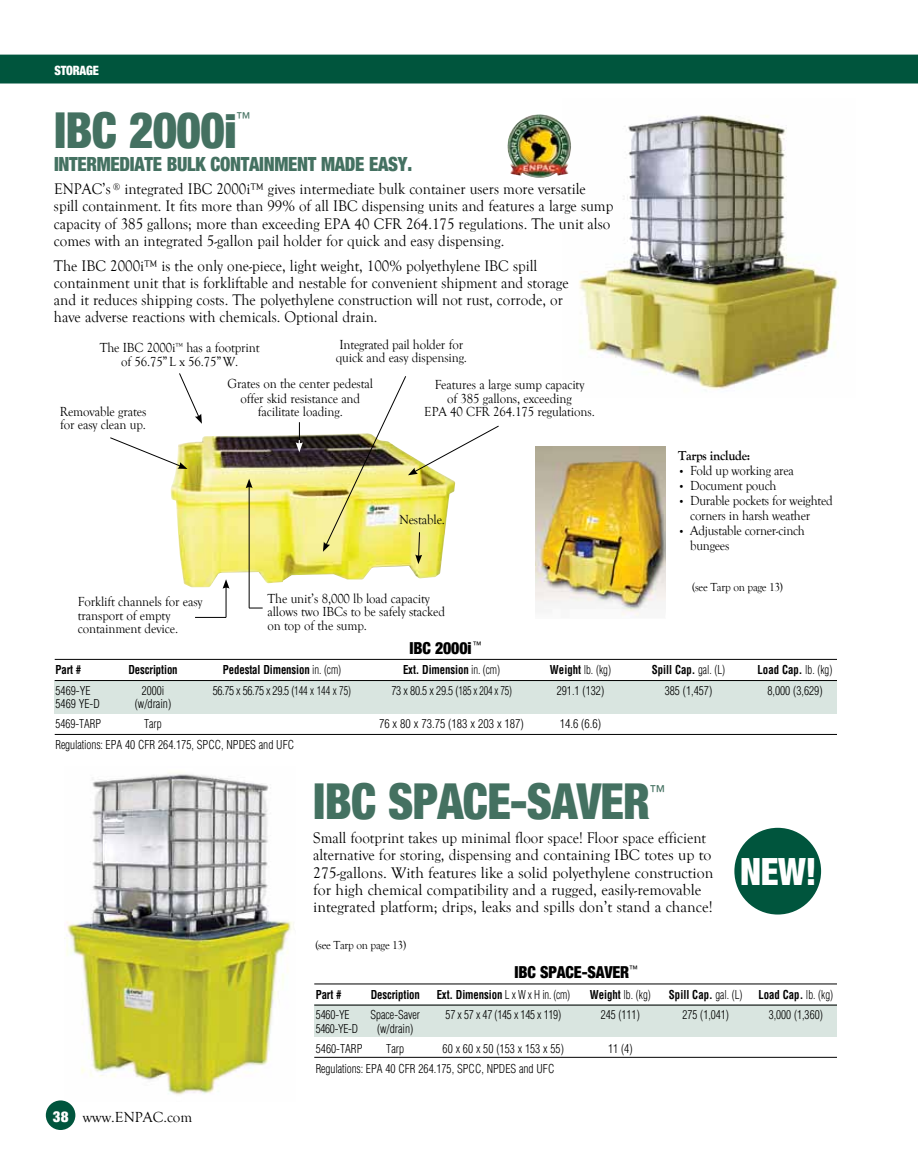
<style>
.page{position:relative;width:918px;height:1175px;background:#fff}
.page>*{position:absolute;margin:0;border:0;box-sizing:border-box;transform-origin:0 0}
.t1{font:900 condensed 49.5px "Helvetica Neue";letter-spacing:-.015em;color:#447161;scale:.95 1}
.t2{font:900 condensed 37.5px "Helvetica Neue";color:#fff;scale:.95 1}
.t3{font:900 condensed 19.5px "Helvetica Neue";letter-spacing:-.015em;color:#447161;scale:.95 1}
.t4{font:900 condensed 16.5px "Helvetica Neue";letter-spacing:-.01em;color:#000;scale:.96 1}
.t5{font:16.5px "Helvetica Neue";color:#447161;scale:.95 1}
.t6{font:15.75px/17.2px "Goudy Old Style T";color:#000;scale:.95 1}
.t7{font:15px "Goudy Old Style T";color:#000}
.t8{font:15px "Helvetica Neue";color:#447161;scale:.95 1}
.t9{font:13.5px/13.5px "Goudy Old Style T";letter-spacing:-.01em;color:#000;scale:.95 1}
.t10{font:700 13.5px "Goudy Old Style T";letter-spacing:-.02em;color:#000;scale:.95 1}
.t11{font:900 condensed 12.75px "Helvetica Neue";letter-spacing:-.015em;color:#fff;scale:.95 1}
.t12{font:700 condensed 12px "Helvetica";letter-spacing:-.01em;color:#000;scale:.9 1}
.t13{font:300 condensed 12px "Helvetica";color:#000;scale:.94 1}
.t14{font:300 condensed 12px "Helvetica";color:#000;scale:.96 1}
.t15{font:12px "Goudy Old Style T";letter-spacing:-.025em;color:#000;scale:.94 1}
.t16{font:300 condensed 12px "Helvetica";color:#000}
.t17{font:300 condensed 12px "Helvetica";letter-spacing:-.02em;color:#000;scale:.96 1}
.t18{font:300 condensed 12px "Helvetica";color:#000;scale:.9 1}
.t19{font:300 condensed 12px "Helvetica";letter-spacing:-.025em;color:#000;scale:.96 1}
.t20{font:300 condensed 12px "Helvetica";letter-spacing:-.025em;color:#000;scale:.94 1}
.s1{font-size:47.1px}
.s2{font-size:10.5px}
.s3{font-weight:300}
.s4{font-weight:700}
.s5{font-family:"Helvetica Neue";font-weight:900;font-stretch:condensed;color:#fff}
</style>
<div class="page">
<img style="left:64px;top:774px;width:230px;height:327px">
<img style="left:579px;top:115px;width:260px;height:275px">
<div style="left:46px;top:1100px;width:29px;height:30px;background:#00553d;border-radius:50%"></div>
<div style="left:0;top:54px;width:918px;height:29px;background:#00553d"></div>
<img style="left:507px;top:114px;width:64px;height:64px">
<img style="left:171px;top:434px;width:271px;height:153px">
<img style="left:536px;top:447px;width:129px;height:170px">
<div style="left:55px;top:680px;width:782px;height:33px;background:#d9e5e0"></div>
<hr style="left:55px;top:659px;width:782px;height:1px;background:#000">
<hr style="left:55px;top:680px;width:782px;height:1px;background:#000">
<hr style="left:55px;top:734px;width:782px;height:1px;background:#000">
<hr style="left:226px;top:586px;width:1px;height:31px;background:#000">
<svg style="left:223px;top:579px;width:7px;height:9px"></svg>
<hr style="left:249px;top:486px;width:1px;height:122px;background:#000">
<svg style="left:246px;top:479px;width:7px;height:9px"></svg>
<svg style="left:323px;top:376px;width:176px;height:188px"></svg>
<hr style="left:195px;top:617px;width:31px;height:1px;background:#000">
<svg style="left:296px;top:422px;width:7px;height:30px"></svg>
<svg style="left:110px;top:437px;width:78px;height:32px"></svg>
<svg style="left:179px;top:373px;width:23px;height:51px"></svg>
<svg style="left:249px;top:607px;width:14px;height:1px"></svg>
<div style="left:314px;top:1004px;width:523px;height:33px;background:#d9e5e0"></div>
<hr style="left:314px;top:983px;width:523px;height:1px;background:#000">
<hr style="left:314px;top:1004px;width:523px;height:1px;background:#000">
<hr style="left:314px;top:1057px;width:523px;height:1px;background:#000">
<div style="left:734px;top:827px;width:87px;height:87px;background:#00553d;border-radius:50%"></div>
<p class="t11" style="left:54px;top:63px;width:47px">STORAGE</p>
<h1 class="t1" style="left:54px;top:100px;width:194px">IBC 2000<span class="s1">I</span></h1>
<p class="t8" style="left:236px;top:109px;width:16px">™</p>
<p class="t3" style="left:54px;top:152px;width:379px">INTERMEDIATE BULK CONTAINMENT MADE EASY.</p>
<p class="t6" style="left:54px;top:181px;width:590px">ENPAC’s <sup>®</sup> integrated IBC 2000i™ gives intermediate bulk container users more versatile spill containment. It fits more than 99% of all IBC dispensing units and features a large sump capacity of 385 gallons; more than exceeding EPA 40 CFR 264.175 regulations. The unit also comes with an integrated 5-gallon pail holder for quick and easy dispensing.</p>
<p class="t6" style="left:54px;top:257px;width:543px">The IBC 2000i™ is the only one-piece, light weight, 100% polyethylene IBC spill containment unit that is forkliftable and nestable for convenient shipment and storage and it reduces shipping costs. The polyethylene construction will not rust, corrode, or have adverse reactions with chemicals. Optional drain.</p>
<p class="t9" style="left:100px;top:341px;width:170px;text-align:center">The IBC 2000i<sup>™</sup> has a footprint of 56.75” L x 56.75” W.</p>
<p class="t9" style="left:336px;top:338px;width:140px">Integrated pail holder for quick and easy dispensing.</p>
<p class="t9" style="left:228px;top:376px;width:155px;line-height:15px;text-align:center">Grates on the center pedestal offer skid resistance and</p>
<p class="t9" style="left:60px;top:405px;width:93px">Removable grates</p>
<p class="t9" style="left:258px;top:405px;width:91px">facilitate loading.</p>
<p class="t9" style="left:60px;top:418px;width:92px">for easy clean up.</p>
<p class="t9" style="left:424px;top:378px;width:181px;text-align:center">Features a large sump capacity<br>of 385 gallons, exceeding<br>EPA 40 CFR 264.175 regulations.</p>
<p class="t9" style="left:399px;top:512px;width:50px">Nestable.</p>
<p class="t9" style="left:78px;top:595px;width:133px">Forklift channels for easy transport of empty containment device.</p>
<p class="t9" style="left:268px;top:592px;width:189px">The unit’s 8,000 lb load capacity allows two IBCs to be safely stacked on top of the sump.</p>
<p class="t4" style="left:410px;top:637px;width:76px">IBC 2000I <sup>™</sup></p>
<p class="t10" style="left:678px;top:448px;width:77px">Tarps include:</p>
<p class="t9" style="left:678px;top:464px;width:123px"><span class="s2">•</span> Fold up working area</p>
<p class="t9" style="left:678px;top:479px;width:105px"><span class="s2">•</span> Document pouch</p>
<p class="t9" style="left:690px;top:493px;width:152px;line-height:15px;text-indent:-12px"><span class="s2">•</span> Durable pockets for weighted corners in harsh weather</p>
<p class="t9" style="left:690px;top:523px;width:122px;line-height:15px;text-indent:-12px"><span class="s2">•</span> Adjustable corner-cinch bungees</p>
<p class="t15" style="left:692px;top:580px;width:98px">(see Tarp on page 13)</p>
<p class="t12" style="left:56px;top:662px;width:30px">Part #</p>
<p class="t12" style="left:128px;top:662px;width:56px">Description</p>
<p class="t12" style="left:223px;top:662px;width:133px">Pedestal Dimension <span class="s3">in. (cm)</span></p>
<p class="t12" style="left:403px;top:662px;width:109px">Ext. Dimension <span class="s3">in. (cm)</span></p>
<p class="t18" style="left:550px;top:663px;width:69px"><span class="s4">Weight</span> lb. (kg)</p>
<p class="t12" style="left:652px;top:662px;width:83px">Spill Cap. <span class="s3">gal. (L)</span></p>
<p class="t12" style="left:758px;top:662px;width:85px">Load Cap. <span class="s3">lb. (kg)</span></p>
<p class="t14" style="left:55px;top:683px;width:38px">5469-YE</p>
<p class="t13" style="left:142px;top:683px;width:25px">2000i</p>
<p class="t17" style="left:213px;top:683px;width:146px">56.75 x 56.75 x 29.5 (144 x 144 x 75)</p>
<p class="t19" style="left:391px;top:683px;width:127px">73 x 80.5 x 29.5 (185 x 204 x 75)</p>
<p class="t14" style="left:557px;top:683px;width:51px">291.1 (132)</p>
<p class="t14" style="left:665px;top:683px;width:51px">385 (1,457)</p>
<p class="t14" style="left:767px;top:683px;width:59px">8,000 (3,629)</p>
<p class="t14" style="left:55px;top:697px;width:48px">5469 YE-D</p>
<p class="t14" style="left:135px;top:697px;width:40px">(w/drain)</p>
<p class="t13" style="left:55px;top:717px;width:50px">5469-TARP</p>
<p class="t13" style="left:144px;top:717px;width:20px">Tarp</p>
<p class="t16" style="left:379px;top:717px;width:146px">76 x 80 x 73.75 (183 x 203 x 187)</p>
<p class="t16" style="left:560px;top:717px;width:43px">14.6 (6.6)</p>
<p class="t13" style="left:55px;top:737px;width:255px">Regulations: EPA 40 CFR 264.175, SPCC, NPDES and UFC</p>
<h1 class="t1" style="left:313px;top:771px;width:131px">IBC SPACE</h1>
<h1 class="t1" style="left:510px;top:771px;width:149px">-SAVER</h1>
<p class="t5" style="left:650px;top:780px;width:18px">™</p>
<p class="t6" style="left:313px;top:829px;width:423px">Small footprint takes up minimal floor space! Floor space efficient alternative for storing, dispensing and containing IBC totes up to 275-gallons. With features like a solid polyethylene construction for high chemical compatibility and a rugged, easily-removable integrated platform; drips, leaks and spills don’t stand a chance!</p>
<p class="t15" style="left:315px;top:938px;width:98px">(see Tarp on page 13)</p>
<p class="t4" style="left:515px;top:962px;width:45px">IBC SPACE</p>
<p class="t4" style="left:582px;top:962px;width:60px">-SAVER<sup>™</sup></p>
<h2 class="t2" style="left:740px;top:849px;width:82px">NEW!</h2>
<p class="t7" style="left:53px;top:1108px;width:141px"><span class="s5">38</span> www.ENPAC.com</p>
<p class="t12" style="left:316px;top:987px;width:30px">Part #</p>
<p class="t12" style="left:371px;top:987px;width:56px">Description</p>
<p class="t12" style="left:437px;top:987px;width:150px">Ext. Dimension <span class="s3">L x W x H in. (cm)</span></p>
<p class="t18" style="left:590px;top:987px;width:69px"><span class="s4">Weight</span> lb. (kg)</p>
<p class="t12" style="left:669px;top:987px;width:83px">Spill Cap. <span class="s3">gal. (L)</span></p>
<p class="t12" style="left:758px;top:987px;width:85px">Load Cap. <span class="s3">lb. (kg)</span></p>
<p class="t13" style="left:316px;top:1007px;width:37px">5460-YE</p>
<p class="t13" style="left:371px;top:1007px;width:54px">Space-Saver</p>
<p class="t20" style="left:446px;top:1007px;width:124px">57 x 57 x 47 (145 x 145 x 119)</p>
<p class="t13" style="left:601px;top:1007px;width:43px">245 (111)</p>
<p class="t13" style="left:682px;top:1007px;width:51px">275 (1,041)</p>
<p class="t13" style="left:769px;top:1007px;width:59px">3,000 (1,360)</p>
<p class="t13" style="left:316px;top:1021px;width:46px">5460-YE-D</p>
<p class="t14" style="left:377px;top:1021px;width:40px">(w/drain)</p>
<p class="t14" style="left:316px;top:1041px;width:50px">5460-TARP</p>
<p class="t14" style="left:386px;top:1041px;width:20px">Tarp</p>
<p class="t14" style="left:443px;top:1041px;width:128px">60 x 60 x 50 (153 x 153 x 55)</p>
<p class="t14" style="left:608px;top:1041px;width:27px">11 (4)</p>
<p class="t13" style="left:316px;top:1061px;width:255px">Regulations: EPA 40 CFR 264.175, SPCC, NPDES and UFC</p>
</div>
